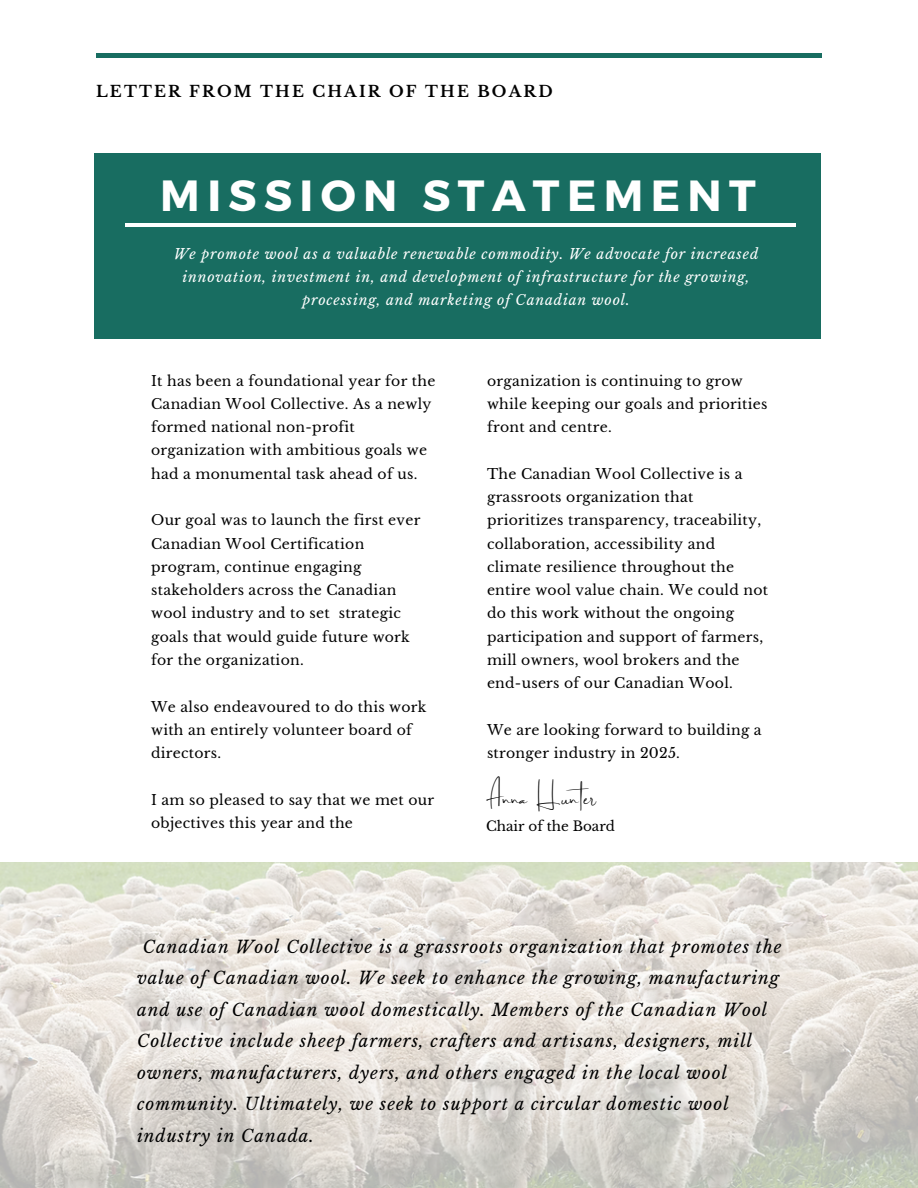
<style>
.page{position:relative;width:918px;height:1188px;background:#fff}
.page>*{position:absolute;margin:0;border:0;box-sizing:border-box;transform-origin:0 0}
.t1{font:700 43.65px "Montserrat";letter-spacing:.17em;color:#fff}
.t2{font:22.5px "Brilliant Signature 2";color:#000}
.t3{font:italic 16.95px/31.5px "Libre Baskerville";letter-spacing:.06em;color:#000}
.t4{font:700 15.6px "Libre Baskerville";letter-spacing:.14em;color:#000}
.t5{font:13.95px/23.2px "Libre Baskerville";letter-spacing:.02em;color:#000}
.t6{font:italic 13.95px/23.2px "Libre Baskerville";letter-spacing:.06em;color:#fff;text-align:center}
.t7{font:13.5px "Libre Baskerville";color:#000}
</style>
<div class="page">
<div style="left:94px;top:153px;width:726px;height:186px;background:#186d61"></div>
<hr style="left:126px;top:223px;width:670px;height:4px;background:#fff">
<img style="left:0;top:863px;width:918px;height:325px">
<div style="left:96px;top:53px;width:725px;height:5px;background:#186d61"></div>
<p class="t4" style="left:96px;top:82px;width:458px">LETTER FROM THE CHAIR OF THE BOARD</p>
<p class="t1" style="left:160px;top:167px;width:597px">MISSION STATEMENT</p>
<h2 class="t6" style="left:174px;top:242px;width:586px">We promote wool as a valuable renewable commodity. We advocate for increased innovation, investment in, and development of infrastructure for the growing, processing, and marketing of Canadian wool.</h2>
<p class="t5" style="left:151px;top:369px;width:286px">It has been a foundational year for the Canadian Wool Collective. As a newly formed national non-profit organization with ambitious goals we had a monumental task ahead of us.</p>
<h1 class="t5" style="left:151px;top:509px;width:271px">Our goal was to launch the first ever<br>Canadian Wool Certification program, continue engaging stakeholders across the Canadian wool industry and to set strategic goals that would guide future work for the organization.</h1>
<p class="t5" style="left:151px;top:695px;width:277px">We also endeavoured to do this work with an entirely volunteer board of directors.</p>
<p class="t5" style="left:151px;top:788px;width:285px">I am so pleased to say that we met our objectives this year and the</p>
<p class="t5" style="left:487px;top:369px;width:282px">organization is continuing to grow while keeping our goals and priorities front and centre.</p>
<p class="t5" style="left:487px;top:462px;width:283px">The Canadian Wool Collective is a grassroots organization that prioritizes transparency, traceability, collaboration, accessibility and climate resilience throughout the entire wool value chain. We could not do this work without the ongoing participation and support of farmers, mill owners, wool brokers and the end-users of our Canadian Wool.</p>
<p class="t5" style="left:487px;top:718px;width:276px">We are looking forward to building a stronger industry in 2025.</p>
<p class="t2" style="left:486px;top:787px;width:117px">Anna Hunter</p>
<p class="t7" style="left:486px;top:818px;width:130px">Chair of the Board</p>
<p class="t3" style="left:137px;top:931px;width:646px;text-indent:6px">Canadian Wool Collective is a grassroots organization that promotes the value of Canadian wool. We seek to enhance the growing, manufacturing and use of Canadian wool domestically. Members of the Canadian Wool Collective include sheep farmers, crafters and artisans, designers, mill owners, manufacturers, dyers, and others engaged in the local wool community. Ultimately, we seek to support a circular domestic wool industry in Canada.</p>
</div>
